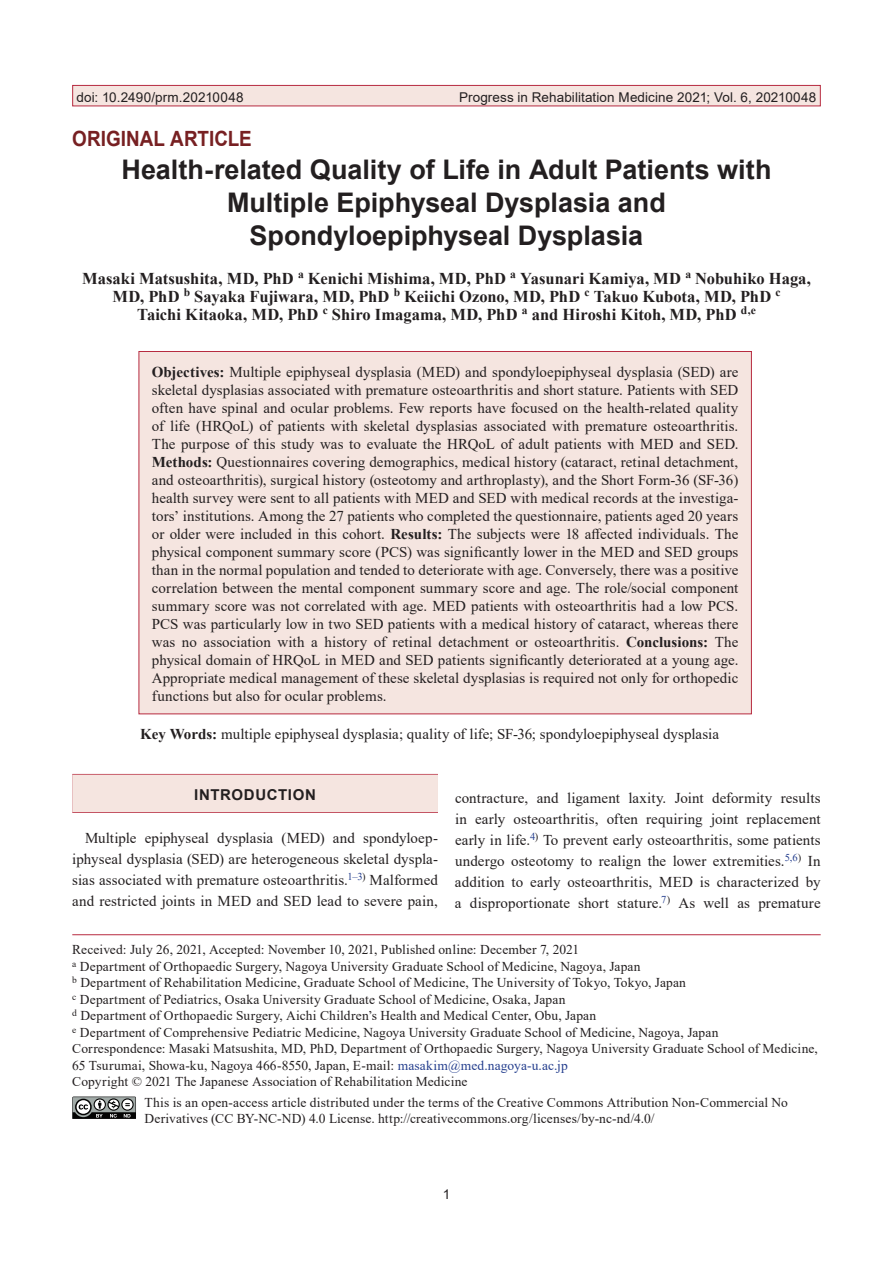
<style>
.page{position:relative;width:893px;height:1263px;background:#fff}
.page>*{position:absolute;margin:0;border:0;box-sizing:border-box;transform-origin:0 0}
.t1{font:700 27px/33px "Arial";color:#231f20;text-align:center}
.t2{font:700 21px "Arial";color:#772022;scale:.9 1}
.t3{font:700 16.5px/18px "Times New Roman";color:#231f20;text-align:center}
.t4{font:15px/18px "Times New Roman";letter-spacing:.005em;color:#231f20;text-align:justify}
.t5{font:700 15px "Arial";letter-spacing:.04em;color:#231f20}
.t6{font:13.5px/16.5px "Times New Roman";letter-spacing:.01em;color:#231f20}
.t7{font:13.5px "Arial";letter-spacing:.01em;color:#231f20}
.s1{font-weight:700}
.s2{color:#253f8e}
</style>
<div class="page">
<svg style="left:72px;top:774px;width:366px;height:39px"></svg>
<div style="left:72px;top:775px;width:366px;height:37px;background:#f5e5e0"></div>
<svg style="left:72px;top:1096px;width:64px;height:23px"></svg>
<hr style="left:72px;top:934px;width:749px;height:1px;background:#b72b40">
<div style="left:72px;top:85px;width:749px;height:21px;background:#f5e5e0;border:1px solid #b72b40"></div>
<div style="left:139px;top:351px;width:612px;height:363px;background:#f5e5e0"></div>
<p class="t7" style="left:77px;top:88px;width:169px">doi: 10.2490/prm.20210048</p>
<p class="t7" style="left:459px;top:88px;width:359px">Progress in Rehabilitation Medicine 2021; Vol. 6, 20210048</p>
<h2 class="t2" style="left:72px;top:123px;width:201px">ORIGINAL ARTICLE</h2>
<h1 class="t1" style="left:121px;top:153px;width:652px">Health-related Quality of Life in Adult Patients with<br>Multiple Epiphyseal Dysplasia and<br>Spondyloepiphyseal Dysplasia</h1>
<p class="t3" style="left:82px;top:269px;width:730px">Masaki Matsushita, MD, PhD <sup>a</sup> Kenichi Mishima, MD, PhD <sup>a</sup> Yasunari Kamiya, MD <sup>a</sup> Nobuhiko Haga,<br>MD, PhD <sup>b</sup> Sayaka Fujiwara, MD, PhD <sup>b</sup> Keiichi Ozono, MD, PhD <sup>c</sup> Takuo Kubota, MD, PhD <sup>c<br></sup>Taichi Kitaoka, MD, PhD <sup>c</sup> Shiro Imagama, MD, PhD <sup>a</sup> and Hiroshi Kitoh, MD, PhD <sup>d,e</sup></p>
<p class="t4" style="left:152px;top:362px;width:588px"><span class="s1">Objectives:</span> Multiple epiphyseal dysplasia (MED) and spondyloepiphyseal dysplasia (SED) are skeletal dysplasias associated with premature osteoarthritis and short stature. Patients with SED often have spinal and ocular problems. Few reports have focused on the health-related quality of life (HRQoL) of patients with skeletal dysplasias associated with premature osteoarthritis.<br>The purpose of this study was to evaluate the HRQoL of adult patients with MED and SED.<br><span class="s1">Methods:</span> Questionnaires covering demographics, medical history (cataract, retinal detachment, and osteoarthritis), surgical history (osteotomy and arthroplasty), and the Short Form-36 (SF-36) health survey were sent to all patients with MED and SED with medical records at the investiga&shy;tors’ institutions. Among the 27 patients who completed the questionnaire, patients aged 20 years or older were included in this cohort. <span class="s1">Results:</span> The subjects were 18 affected individuals. The physical component summary score (PCS) was significantly lower in the MED and SED groups than in the normal population and tended to deteriorate with age. Conversely, there was a positive correlation between the mental component summary score and age. The role/social component summary score was not correlated with age. MED patients with osteoarthritis had a low PCS.<br>PCS was particularly low in two SED patients with a medical history of cataract, whereas there was no association with a history of retinal detachment or osteoarthritis. <span class="s1">Conclusions:</span> The physical domain of HRQoL in MED and SED patients significantly deteriorated at a young age.<br>Appropriate medical management of these skeletal dysplasias is required not only for orthopedic functions but also for ocular problems.</p>
<p class="t4" style="left:140px;top:725px;width:580px"><span class="s1">Key Words:</span> multiple epiphyseal dysplasia; quality of life; SF-36; spondyloepiphyseal dysplasia</p>
<p class="t5" style="left:194px;top:784px;width:123px">INTRODUCTION</p>
<p class="t4" style="left:72px;top:827px;width:367px;line-height:21px;text-indent:13px">Multiple epiphyseal dysplasia (MED) and spondyloep&shy;iphyseal dysplasia (SED) are heterogeneous skeletal dyspla&shy;sias associated with premature osteoarthritis.<sup>1–3</sup><sup>)</sup> Malformed and restricted joints in MED and SED lead to severe pain,</p>
<p class="t4" style="left:455px;top:787px;width:367px;line-height:21px">contracture, and ligament laxity. Joint deformity results in early osteoarthritis, often requiring joint replacement early in life.<sup>4</sup><sup>)</sup> To prevent early osteoarthritis, some patients undergo osteotomy to realign the lower extremities.<sup>5,6</sup><sup>)</sup> In addition to early osteoarthritis, MED is characterized by a disproportionate short stature.<sup>7</sup><sup>)</sup> As well as premature</p>
<p class="t6" style="left:72px;top:941px;width:747px">Received: July 26, 2021, Accepted: November 10, 2021, Published online: December 7, 2021<br><sup>a</sup> Department of Orthopaedic Surgery, Nagoya University Graduate School of Medicine, Nagoya, Japan<br><sup>b</sup> Department of Rehabilitation Medicine, Graduate School of Medicine, The University of Tokyo, Tokyo, Japan<br><sup>c</sup> Department of Pediatrics, Osaka University Graduate School of Medicine, Osaka, Japan<br><sup>d</sup> Department of Orthopaedic Surgery, Aichi Children’s Health and Medical Center, Obu, Japan<br><sup>e</sup> Department of Comprehensive Pediatric Medicine, Nagoya University Graduate School of Medicine, Nagoya, Japan<br>Correspondence: Masaki Matsushita, MD, PhD, Department of Orthopaedic Surgery, Nagoya University Graduate School of Medicine, 65 Tsurumai, Showa-ku, Nagoya 466-8550, Japan, E-mail: <span class="s2">masakim@med.nagoya-u.ac.jp<br></span>Copyright © 2021 The Japanese Association of Rehabilitation Medicine</p>
<p class="t6" style="left:145px;top:1094px;width:645px">This is an open-access article distributed under the terms of the Creative Commons Attribution Non-Commercial No<br>Derivatives (CC BY-NC-ND) 4.0 License. http://creativecommons.org/licenses/by-nc-nd/4.0/</p>
<p class="t7" style="left:443px;top:1185px;width:9px">1</p>
</div>
